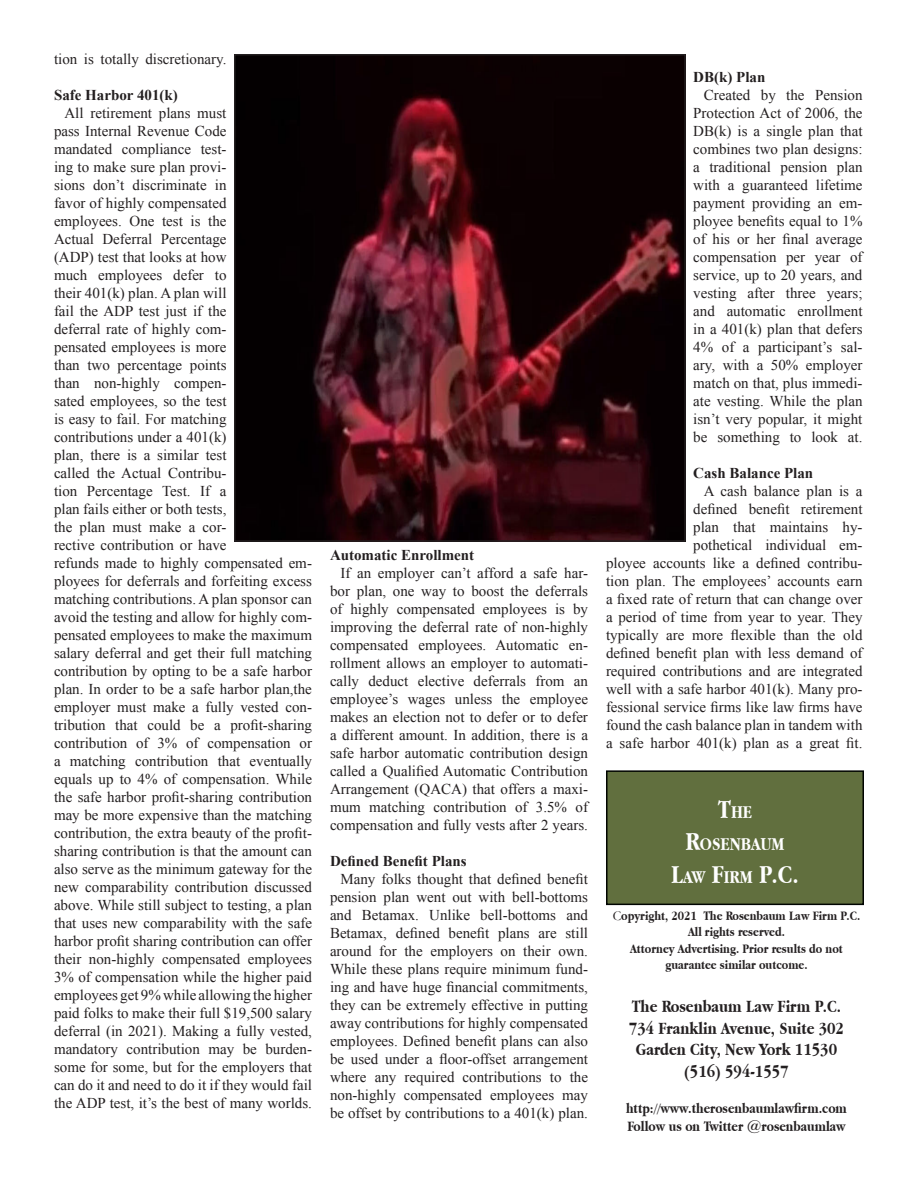
<style>
.page{position:relative;width:918px;height:1188px;background:#fff}
.page>*{position:absolute;margin:0;border:0;box-sizing:border-box;transform-origin:0 0}
.t1{font:700 27px "Apple Garamond";color:#fff}
.t2{font:700 18.9px "Apple Garamond";color:#fff}
.t3{font:700 18px "Apple Garamond";color:#231f20}
.t4{font:15px/18px "Times New Roman";color:#231f20;text-align:justify}
.t5{font:700 15px "Times New Roman";color:#231f20}
.t6{font:700 15px "Apple Garamond";color:#231f20}
.t7{font:700 13.5px/16.2px "Apple Garamond";color:#231f20;text-align:center}
.s1{font-size:27px}
.s2{font-size:18.9px}
.s3{font-family:"Garamond";font-weight:400}
</style>
<div class="page">
<div style="left:607px;top:771px;width:256px;height:133px;background:#616f3e"></div>
<div style="left:606px;top:770px;width:258px;height:135px;border:2px solid #000400"></div>
<img style="left:237px;top:57px;width:446px;height:482px">
<div style="left:234px;top:54px;width:452px;height:488px;border:2px solid #231f20"></div>
<p class="t4" style="left:54px;top:50px;width:174px">tion is totally discretionary.</p>
<p class="t5" style="left:54px;top:85px;width:125px">Safe Harbor 401(k)</p>
<p class="t4" style="left:54px;top:104px;width:260px;text-align:left;text-indent:10px">All retirement plans must<br>pass Internal Revenue Code<br>mandated compliance test-<br>ing to make sure plan provi-<br>sions don’t discriminate in<br>favor of highly compensated<br>employees. One test is the<br>Actual Deferral Percentage<br>(ADP) test that looks at how<br>much employees defer to<br>their 401(k) plan. A plan will<br>fail the ADP test just if the<br>deferral rate of highly com-<br>pensated employees is more<br>than two percentage points<br>than non-highly compen-<br>sated employees, so the test<br>is easy to fail. For matching<br>contributions under a 401(k)<br>plan, there is a similar test<br>called the Actual Contribu-<br>tion Percentage Test. If a<br>plan fails either or both tests,<br>the plan must make a cor-<br>rective contribution or have<br>refunds made to highly compensated em&shy;ployees for deferrals and forfeiting excess matching contributions. A plan sponsor can avoid the testing and allow for highly com&shy;pensated employees to make the maximum salary deferral and get their full matching contribution by opting to be a safe harbor plan. In order to be a safe harbor plan,the employer must make a fully vested con&shy;tribution that could be a profit-sharing contribution of 3% of compensation or a matching contribution that eventually equals up to 4% of compensation. While the safe harbor profit-sharing contribution may be more expensive than the matching contribution, the extra beauty of the profit&shy;sharing contribution is that the amount can also serve as the minimum gateway for the new comparability contribution discussed above. While still subject to testing, a plan that uses new comparability with the safe harbor profit sharing contribution can offer their non-highly compensated employees 3% of compensation while the higher paid employees get 9% while allowing the higher paid folks to make their full $19,500 salary deferral (in 2021). Making a fully vested, mandatory contribution may be burden&shy;some for some, but for the employers that can do it and need to do it if they would fail the ADP test, it’s the best of many worlds.</p>
<p class="t5" style="left:330px;top:544px;width:146px">Automatic Enrollment</p>
<p class="t4" style="left:330px;top:563px;width:260px;text-indent:10px">If an employer can’t afford a safe har&shy;bor plan, one way to boost the deferrals of highly compensated employees is by improving the deferral rate of non-highly compensated employees. Automatic en&shy;rollment allows an employer to automati&shy;cally deduct elective deferrals from an employee’s wages unless the employee makes an election not to defer or to defer a different amount. In addition, there is a safe harbor automatic contribution design called a Qualified Automatic Contribution Arrangement (QACA) that offers a maxi&shy;mum matching contribution of 3.5% of compensation and fully vests after 2 years.</p>
<p class="t5" style="left:330px;top:850px;width:138px">Defined Benefit Plans</p>
<p class="t4" style="left:330px;top:869px;width:260px;text-indent:10px">Many folks thought that defined benefit pension plan went out with bell-bottoms and Betamax. Unlike bell-bottoms and Betamax, defined benefit plans are still around for the employers on their own.<br>While these plans require minimum fund&shy;ing and have huge financial commitments, they can be extremely effective in putting away contributions for highly compensated employees. Defined benefit plans can also be used under a floor-offset arrangement where any required contributions to the non-highly compensated employees may be offset by contributions to a 401(k) plan.</p>
<p class="t5" style="left:693px;top:67px;width:74px">DB(k) Plan</p>
<p class="t4" style="left:693px;top:86px;width:171px;text-indent:10px">Created by the Pension Protection Act of 2006, the DB(k) is a single plan that combines two plan designs: a traditional pension plan with a guaranteed lifetime payment providing an em&shy;ployee benefits equal to 1% of his or her final average compensation per year of service, up to 20 years, and vesting after three years; and automatic enrollment in a 401(k) plan that defers 4% of a participant’s sal&shy;ary, with a 50% employer match on that, plus immedi&shy;ate vesting. While the plan isn’t very popular, it might be something to look at.</p>
<p class="t5" style="left:693px;top:463px;width:122px">Cash Balance Plan</p>
<p class="t4" style="left:606px;top:482px;width:258px;text-align:right">A cash balance plan is a<br>defined benefit retirement<br>plan that maintains hy-<br>pothetical individual em-<br>ployee accounts like a defined contribu&shy;tion plan. The employees’ accounts earn a fixed rate of return that can change over a period of time from year to year. They typically are more flexible than the old defined benefit plan with less demand of required contributions and are integrated well with a safe harbor 401(k). Many pro&shy;fessional service firms like law firms have found the cash balance plan in tandem with a safe harbor 401(k) plan as a great fit.</p>
<p class="t2" style="left:718px;top:801px;width:36px"><span class="s1">T</span>HE</p>
<p class="t2" style="left:685px;top:834px;width:101px"><span class="s1">R</span>OSENBAUM</p>
<p class="t1" style="left:671px;top:859px;width:129px">L<span class="s2">AW</span> F<span class="s2">IRM</span> P.C.</p>
<p class="t7" style="left:613px;top:908px;width:249px"><span class="s3">C</span>opyright, 2021 The Rosenbaum Law Firm P.C.<br>All rights reserved.</p>
<p class="t7" style="left:630px;top:940px;width:214px">Attorney Advertising. Prior results do not</p>
<p class="t7" style="left:665px;top:956px;width:144px">guarantee similar outcome.</p>
<p class="t3" style="left:632px;top:996px;width:211px">The Rosenbaum Law Firm P.C.</p>
<p class="t3" style="left:629px;top:1018px;width:217px">734 Franklin Avenue, Suite 302</p>
<p class="t3" style="left:636px;top:1039px;width:203px">Garden City, New York 11530</p>
<p class="t3" style="left:684px;top:1061px;width:106px">(516) 594-1557</p>
<p class="t6" style="left:626px;top:1100px;width:222px">http://www.therosenbaumlawfirm.com</p>
<p class="t6" style="left:627px;top:1118px;width:220px">Follow us on Twitter @rosenbaumlaw</p>
</div>
